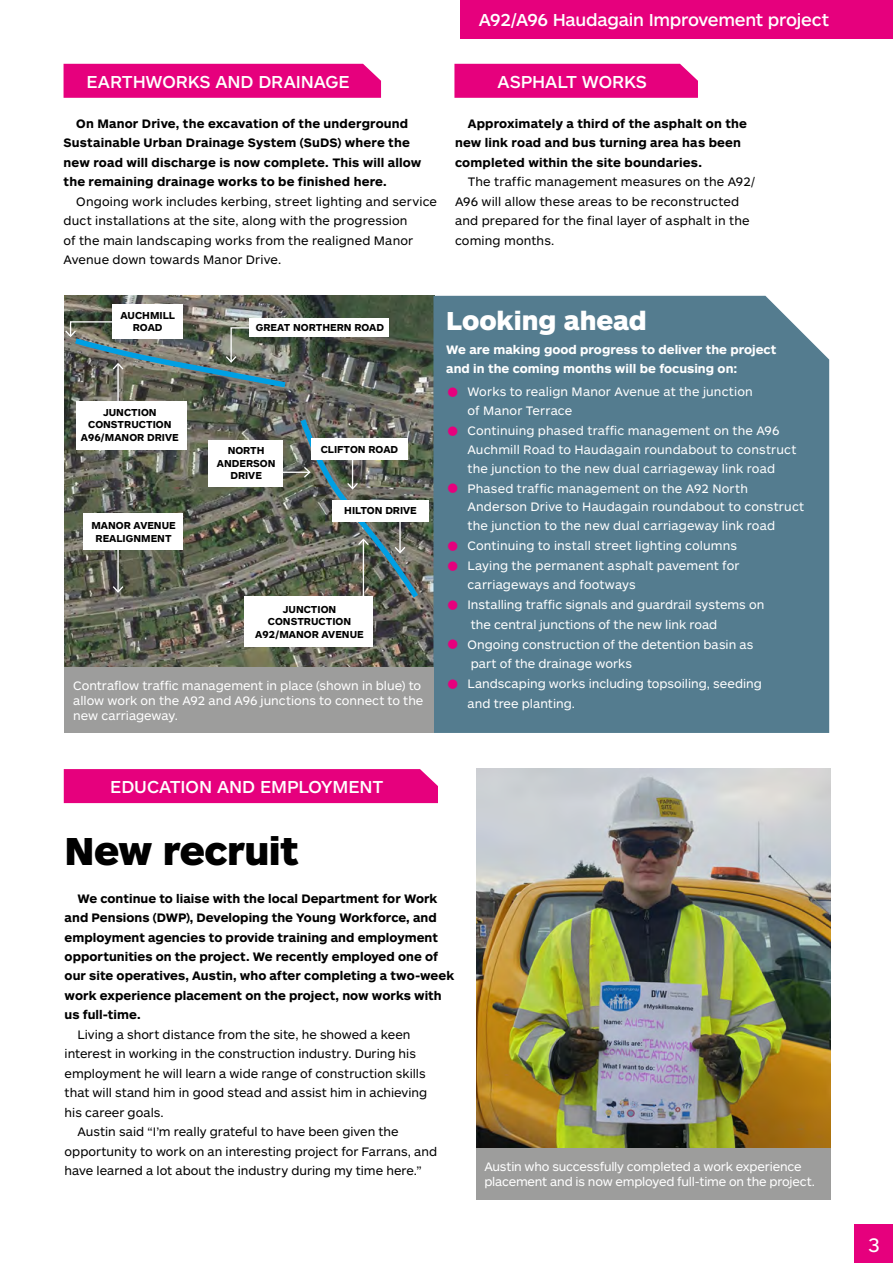
<style>
.page{position:relative;width:893px;height:1263px;background:#fff}
.page>*{position:absolute;margin:0;border:0;box-sizing:border-box;transform-origin:0 0}
.t1{font:900 40.5px "ARS Maquette Pro";letter-spacing:-.015em;color:#000}
.t2{font:900 27px "ARS Maquette Pro";letter-spacing:-.005em;color:#fff}
.t3{font:20.4px "ARS Maquette Pro";color:#fff}
.t4{font:500 18px "ARS Maquette Pro";letter-spacing:-.01em;color:#fff}
.t5{font:12.75px/19.8px "ARS Maquette Pro";letter-spacing:.005em;color:#fff}
.t6{font:12.75px/19.5px "ARS Maquette Pro";letter-spacing:.005em;color:#000}
.t7{font:700 12.75px/19.5px "ARS Maquette Pro";letter-spacing:.005em;color:#000}
.t8{font:12.75px/15px "ARS Maquette Pro";letter-spacing:-.015em;color:#fff}
.t9{font:700 12.75px/19.5px "ARS Maquette Pro";color:#fff}
.t10{font:700 10.5px/12.6px "ARS Maquette Pro";color:#000;text-align:center}
</style>
<div class="page">
<img style="left:476px;top:768px;width:354px;height:380px">
<div style="left:64px;top:769px;width:374px;height:34px;background:#e6007d"></div>
<div style="left:454px;top:64px;width:244px;height:34px;background:#e6007d"></div>
<div style="left:64px;top:64px;width:317px;height:34px;background:#e6007d"></div>
<img style="left:65px;top:296px;width:368px;height:371px">
<div style="left:76px;top:401px;width:111px;height:48px;background:#fff"></div>
<div style="left:208px;top:440px;width:75px;height:46px;background:#fff"></div>
<div style="left:83px;top:513px;width:100px;height:37px;background:#fff"></div>
<div style="left:112px;top:305px;width:71px;height:34px;background:#fff"></div>
<div style="left:249px;top:319px;width:140px;height:18px;background:#fff"></div>
<div style="left:244px;top:596px;width:128px;height:51px;background:#fff"></div>
<div style="left:332px;top:500px;width:97px;height:21px;background:#fff"></div>
<hr style="left:117px;top:364px;width:2px;height:37px;background:#fff">
<img style="left:65px;top:321px;width:225px;height:69px">
<hr style="left:117px;top:547px;width:2px;height:44px;background:#fff">
<svg style="left:113px;top:586px;width:10px;height:7px"></svg>
<img style="left:281px;top:415px;width:142px;height:188px">
<div style="left:433px;top:296px;width:396px;height:437px;background:#547c8f"></div>
<div style="left:65px;top:667px;width:369px;height:66px;background:#9d9d9c"></div>
<div style="left:476px;top:1148px;width:354px;height:51px;background:#9d9d9c"></div>
<div style="left:855px;top:1225px;width:38px;height:38px;background:#e6007d"></div>
<div style="left:464px;top:0;width:429px;height:38px;background:#e6007d"></div>
<svg style="left:448px;top:387px;width:9px;height:10px"></svg>
<svg style="left:448px;top:426px;width:9px;height:10px"></svg>
<svg style="left:448px;top:484px;width:9px;height:9px"></svg>
<svg style="left:448px;top:541px;width:9px;height:10px"></svg>
<svg style="left:448px;top:561px;width:9px;height:10px"></svg>
<svg style="left:448px;top:600px;width:9px;height:9px"></svg>
<svg style="left:448px;top:640px;width:9px;height:9px"></svg>
<svg style="left:448px;top:679px;width:9px;height:10px"></svg>
<h3 class="t4" style="left:479px;top:8px;width:352px">A92/A96 Haudagain Improvement project</h3>
<h3 class="t4" style="left:490px;top:8px;width:291px">A9 Dualling Kincraig to Dalraddy P</h3>
<h3 class="t4" style="left:86px;top:70px;width:265px">EARTHWORKS AND DRAINAGE</h3>
<h3 class="t4" style="left:498px;top:70px;width:151px">ASPHALT WORKS</h3>
<p class="t7" style="left:64px;top:113px;width:359px;text-indent:13px">On Manor Drive, the excavation of the underground Sustainable Urban Drainage System (SuDS) where the new road will discharge is now complete. This will allow the remaining drainage works to be finished here.</p>
<p class="t6" style="left:64px;top:191px;width:375px;text-indent:13px">Ongoing work includes kerbing, street lighting and service duct installations at the site, along with the progression<br>of the main landscaping works from the realigned Manor Avenue down towards Manor Drive.</p>
<p class="t7" style="left:455px;top:113px;width:293px;text-indent:13px">Approximately a third of the asphalt on the new link road and bus turning area has been completed within the site boundaries.</p>
<p class="t6" style="left:455px;top:172px;width:302px;text-indent:13px">The traffic management measures on the A92/ A96 will allow these areas to be reconstructed and prepared for the final layer of asphalt in the coming months.</p>
<p class="t10" style="left:121px;top:308px;width:56px">AUCHMILL<br>ROAD</p>
<p class="t10" style="left:81px;top:405px;width:99px">JUNCTION<br>CONSTRUCTION<br>A96/MANOR DRIVE</p>
<p class="t10" style="left:91px;top:518px;width:86px">MANOR AVENUE<br>REALIGNMENT</p>
<p class="t10" style="left:256px;top:321px;width:130px">GREAT NORTHERN ROAD</p>
<p class="t10" style="left:228px;top:443px;width:38px">NORTH</p>
<p class="t10" style="left:321px;top:442px;width:79px">CLIFTON ROAD</p>
<p class="t10" style="left:217px;top:456px;width:60px">ANDERSON<br>DRIVE</p>
<p class="t10" style="left:344px;top:504px;width:74px">HILTON DRIVE</p>
<p class="t10" style="left:255px;top:602px;width:110px">JUNCTION<br>CONSTRUCTION<br>A92/MANOR AVENUE</p>
<p class="t5" style="left:73px;top:678px;width:352px;line-height:15px">Contraflow traffic management in place (shown in blue) to allow work on the A92 and A96 junctions to connect to the new carriageway.</p>
<h2 class="t2" style="left:446px;top:303px;width:202px">Looking ahead</h2>
<p class="t9" style="left:446px;top:339px;width:332px">We are making good progress to deliver the project and in the coming months will be focusing on:</p>
<p class="t5" style="left:467px;top:382px;width:287px;line-height:18.8px">Works to realign Manor Avenue at the junction of Manor Terrace</p>
<p class="t5" style="left:467px;top:421px;width:330px;line-height:18.8px">Continuing phased traffic management on the A96<br>Auchmill Road to Haudagain roundabout to construct the junction to the new dual carriageway link road</p>
<p class="t5" style="left:467px;top:478px;width:338px;line-height:18.8px">Phased traffic management on the A92 North<br>Anderson Drive to Haudagain roundabout to construct the junction to the new dual carriageway link road</p>
<p class="t5" style="left:467px;top:535px;width:274px">Continuing to install street lighting columns<br>Laying the permanent asphalt pavement for</p>
<p class="t5" style="left:467px;top:574px;width:298px">carriageways and footways<br>Installing traffic signals and guardrail systems on the central junctions of the new link road Ongoing construction of the detention basin as part of the drainage works<br>Landscaping works including topsoiling, seeding and tree planting.</p>
<h3 class="t4" style="left:110px;top:775px;width:275px">EDUCATION AND EMPLOYMENT</h3>
<h1 class="t1" style="left:65px;top:824px;width:236px">New recruit</h1>
<p class="t7" style="left:65px;top:888px;width:391px;text-indent:13px">We continue to liaise with the local Department for Work and Pensions (DWP), Developing the Young Workforce, and employment agencies to provide training and employment opportunities on the project. We recently employed one of our site operatives, Austin, who after completing a two-week work experience placement on the project, now works with us full-time.</p>
<p class="t6" style="left:77px;top:1024px;width:335px">Living a short distance from the site, he showed a keen</p>
<p class="t6" style="left:65px;top:1044px;width:353px">interest in working in the construction industry. During his</p>
<p class="t6" style="left:65px;top:1063px;width:363px">employment he will learn a wide range of construction skills</p>
<p class="t6" style="left:65px;top:1083px;width:364px">that will stand him in good stead and assist him in achieving</p>
<p class="t6" style="left:65px;top:1102px;width:101px">his career goals.</p>
<p class="t6" style="left:77px;top:1122px;width:323px">Austin said “I’m really grateful to have been given the</p>
<p class="t6" style="left:65px;top:1141px;width:374px">opportunity to work on an interesting project for Farrans, and</p>
<p class="t6" style="left:65px;top:1161px;width:358px">have learned a lot about the industry during my time here.”</p>
<p class="t8" style="left:484px;top:1159px;width:332px">Austin who successfully completed a work experience placement and is now employed full-time on the project.</p>
<h3 class="t3" style="left:868px;top:1232px;width:13px">3</h3>
</div>
